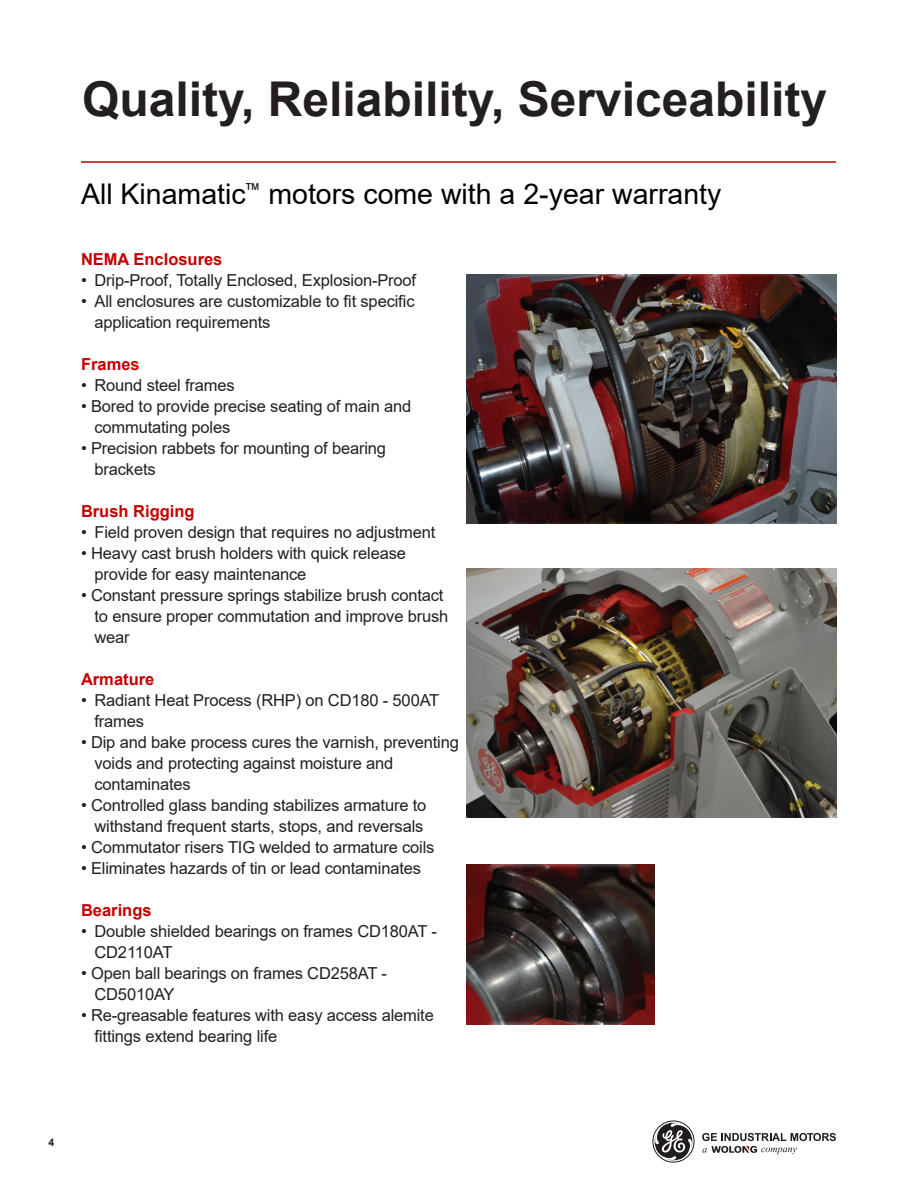
<style>
.page{position:relative;width:918px;height:1188px;background:#fff}
.page>*{position:absolute;margin:0;border:0;box-sizing:border-box;transform-origin:0 0}
.t1{font:700 48px "Arial";color:#231f20}
.t2{font:28.5px "Arial";color:#000}
.t3{font:16.5px "Arial";letter-spacing:-.01em;color:#231f20}
.t4{font:700 16.5px "Arial";color:#c40000}
.t5{font:700 10.5px "Arial";color:#231f20}
</style>
<div class="page">
<svg style="left:652px;top:1121px;width:43px;height:42px"></svg>
<svg style="left:702px;top:1133px;width:134px;height:21px"></svg>
<hr style="left:81px;top:161px;width:755px;height:2px;background:#c40000">
<img style="left:467px;top:275px;width:370px;height:249px">
<img style="left:467px;top:568px;width:370px;height:250px">
<img style="left:467px;top:865px;width:188px;height:160px">
<p class="t1" style="left:82px;top:65px;width:747px">Quality, Reliability, Serviceability</p>
<p class="t2" style="left:81px;top:175px;width:642px">All Kinamatic<sup>™</sup> motors come with a 2-year warranty</p>
<p class="t4" style="left:81px;top:247px;width:143px">NEMA Enclosures</p>
<p class="t3" style="left:81px;top:269px;width:337px">• Drip-Proof, Totally Enclosed, Explosion-Proof</p>
<p class="t3" style="left:81px;top:290px;width:335px">• All enclosures are customizable to fit specific</p>
<p class="t3" style="left:94px;top:311px;width:177px">application requirements</p>
<p class="t4" style="left:81px;top:352px;width:60px">Frames</p>
<p class="t3" style="left:81px;top:374px;width:155px">• Round steel frames</p>
<p class="t3" style="left:81px;top:395px;width:332px">• Bored to provide precise seating of main and</p>
<p class="t3" style="left:94px;top:416px;width:137px">commutating poles</p>
<p class="t3" style="left:81px;top:437px;width:307px">• Precision rabbets for mounting of bearing</p>
<p class="t3" style="left:94px;top:458px;width:63px">brackets</p>
<p class="t4" style="left:81px;top:499px;width:115px">Brush Rigging</p>
<p class="t3" style="left:81px;top:521px;width:356px">• Field proven design that requires no adjustment</p>
<p class="t3" style="left:81px;top:542px;width:326px">• Heavy cast brush holders with quick release</p>
<p class="t3" style="left:94px;top:563px;width:213px">provide for easy maintenance</p>
<p class="t3" style="left:81px;top:584px;width:364px">• Constant pressure springs stabilize brush contact</p>
<p class="t3" style="left:94px;top:605px;width:355px">to ensure proper commutation and improve brush</p>
<p class="t3" style="left:94px;top:626px;width:37px">wear</p>
<p class="t4" style="left:81px;top:667px;width:75px">Armature</p>
<p class="t3" style="left:81px;top:689px;width:360px">• Radiant Heat Process (RHP) on CD180 - 500AT</p>
<p class="t3" style="left:94px;top:710px;width:51px">frames</p>
<p class="t3" style="left:81px;top:731px;width:379px">• Dip and bake process cures the varnish, preventing</p>
<p class="t3" style="left:94px;top:752px;width:300px">voids and protecting against moisture and</p>
<p class="t3" style="left:94px;top:773px;width:98px">contaminates</p>
<p class="t3" style="left:81px;top:794px;width:347px">• Controlled glass banding stabilizes armature to</p>
<p class="t3" style="left:94px;top:815px;width:330px">withstand frequent starts, stops, and reversals</p>
<p class="t3" style="left:81px;top:836px;width:355px">• Commutator risers TIG welded to armature coils</p>
<p class="t3" style="left:81px;top:857px;width:342px">• Eliminates hazards of tin or lead contaminates</p>
<p class="t4" style="left:81px;top:898px;width:72px">Bearings</p>
<p class="t3" style="left:81px;top:920px;width:358px">• Double shielded bearings on frames CD180AT -</p>
<p class="t3" style="left:94px;top:941px;width:80px">CD2110AT</p>
<p class="t3" style="left:81px;top:962px;width:307px">• Open ball bearings on frames CD258AT -</p>
<p class="t3" style="left:94px;top:983px;width:82px">CD5010AY</p>
<p class="t3" style="left:81px;top:1004px;width:354px">• Re-greasable features with easy access alemite</p>
<p class="t3" style="left:94px;top:1025px;width:184px">fittings extend bearing life</p>
<p class="t5" style="left:48px;top:1135px;width:7px">4</p>
</div>
